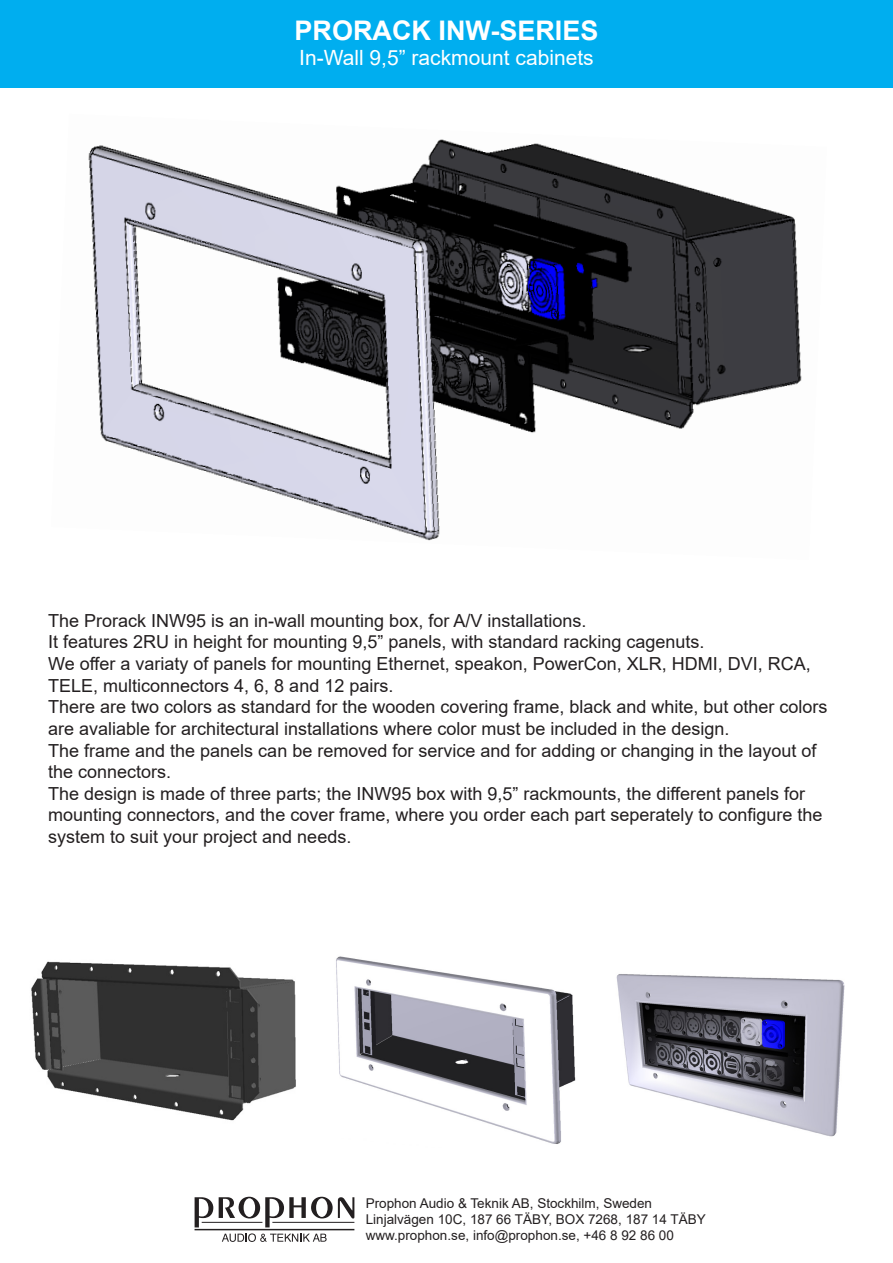
<style>
.page{position:relative;width:893px;height:1263px;background:#fff}
.page>*{position:absolute;margin:0;border:0;box-sizing:border-box;transform-origin:0 0}
.t1{font:700 27px "Arial";color:#fff}
.t2{font:21px "Arial";color:#fff}
.t3{font:18px/21.6px "Arial";color:#231f20}
.t4{font:13.5px "Arial";color:#231f20}
</style>
<div class="page">
<img style="left:31px;top:961px;width:265px;height:160px">
<img style="left:336px;top:956px;width:240px;height:188px">
<img style="left:616px;top:974px;width:229px;height:163px">
<img style="left:88px;top:139px;width:714px;height:402px">
<div style="left:0;top:0;width:893px;height:88px;background:#00aeef"></div>
<svg style="left:222px;top:1233px;width:105px;height:9px"></svg>
<hr style="left:202px;top:1222px;width:60px;height:1px;background:#231f20">
<hr style="left:195px;top:1229px;width:159px;height:1px;background:#231f20">
<svg style="left:195px;top:1197px;width:18px;height:30px"></svg>
<svg style="left:219px;top:1197px;width:135px;height:30px"></svg>
<p class="t1" style="left:294px;top:11px;width:305px">PRORACK INW-SERIES</p>
<p class="t2" style="left:299px;top:43px;width:296px">In-Wall 9,5” rackmount cabinets</p>
<p class="t3" style="left:48px;top:610px;width:540px">The Prorack INW95 is an in-wall mounting box, for A/V installations.</p>
<p class="t3" style="left:48px;top:631px;width:658px">It features 2RU in height for mounting 9,5” panels, with standard racking cagenuts.</p>
<p class="t3" style="left:48px;top:653px;width:764px">We offer a variaty of panels for mounting Ethernet, speakon, PowerCon, XLR, HDMI, DVI, RCA,<br>TELE, multiconnectors 4, 6, 8 and 12 pairs.</p>
<p class="t3" style="left:48px;top:696px;width:781px">There are two colors as standard for the wooden covering frame, black and white, but other colors are avaliable for architectural installations where color must be included in the design.</p>
<p class="t3" style="left:48px;top:739px;width:770px">The frame and the panels can be removed for service and for adding or changing in the layout of the connectors.</p>
<p class="t3" style="left:48px;top:782px;width:776px">The design is made of three parts; the INW95 box with 9,5” rackmounts, the different panels for mounting connectors, and the cover frame, where you order each part seperately to configure the system to suit your project and needs.</p>
<p class="t4" style="left:366px;top:1193px;width:288px">Prophon Audio &amp; Teknik AB, Stockhilm, Sweden</p>
<p class="t4" style="left:366px;top:1210px;width:341px">Linjalvägen 10C, 187 66 TÄBY, BOX 7268, 187 14 TÄBY</p>
<p class="t4" style="left:366px;top:1226px;width:310px">www.prophon.se, info@prophon.se, +46 8 92 86 00</p>
</div>
